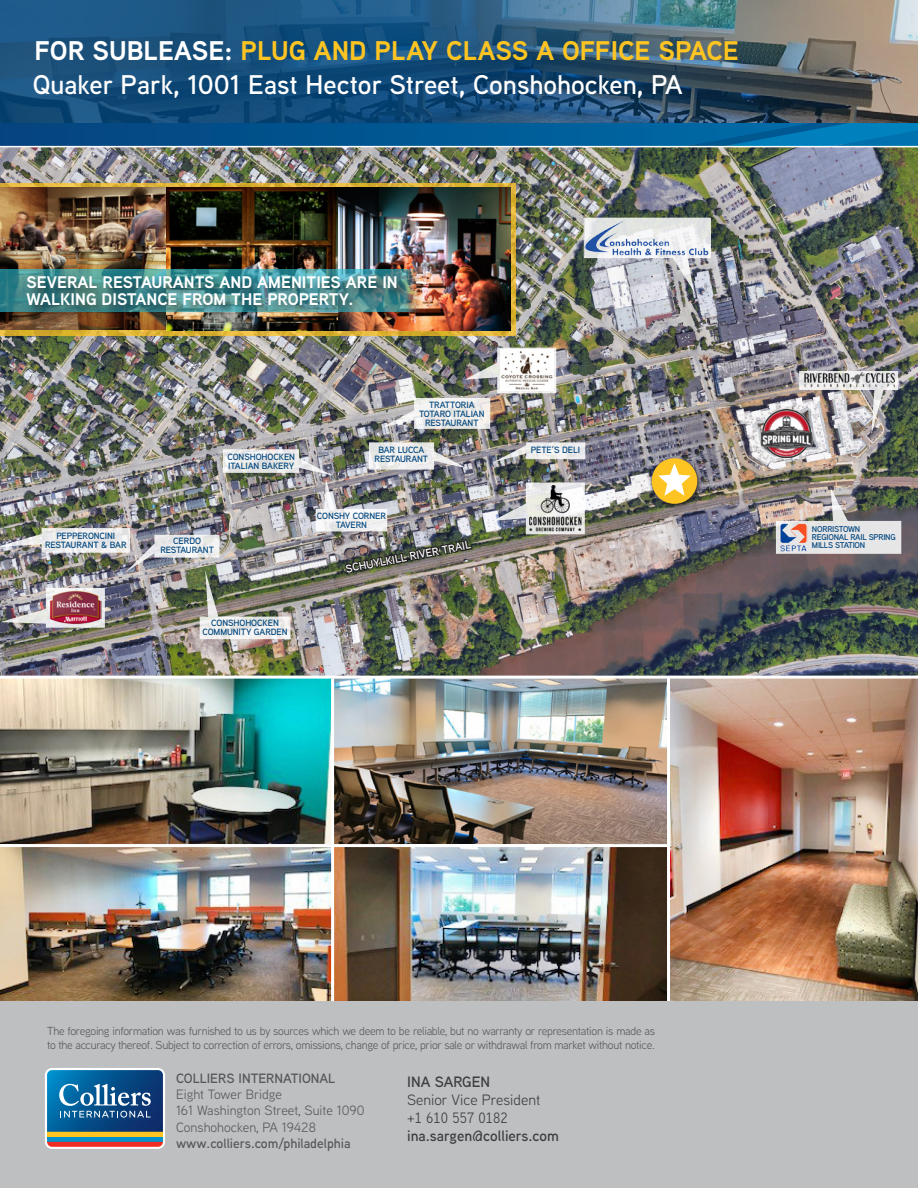
<style>
.page{position:relative;width:918px;height:1188px;background:#fff}
.page>*{position:absolute;margin:0;border:0;box-sizing:border-box;transform-origin:0 0}
.t1{font:600 27px "Aaux Next";color:#fff}
.for_sale___lease{font:700 27px "Aaux Next";color:#fec422}
.for_sale___lease-2{font:700 16.8px/16.8px "Aaux Next";color:#fff}
.Sidebar_Body{font:600 15px "Aaux Next";color:#3e3e3f}
.t2{font:15px "Aaux Next";color:#3e3e3f}
.address{font:13.5px "Aaux Next";color:#57585a}
.address-2{font:600 13.5px "Aaux Next";color:#57585a}
.t3{font:11.7px/14px "Aaux Next";letter-spacing:-.025em;color:#57585a}
.for_sale{font:600 11.1px "Aaux Next";color:#fff}
.t4{font:600 9.15px/9.1px "Aaux Next";letter-spacing:-.01em;color:#00467e;text-align:center}
.t5{font:600 8.4px/8.4px "Aaux Next";letter-spacing:-.03em;color:#00467e}
.s1{color:#fff}
</style>
<div class="page">
<img style="left:0;top:0;width:918px;height:123px">
<img style="left:0;top:147px;width:918px;height:529px">
<div style="left:650px;top:456px;width:53px;height:53px;background:#231f20;opacity:.75"></div>
<div style="left:652px;top:458px;width:45px;height:46px;background:#fec422;border-radius:50%"></div>
<svg style="left:658px;top:463px;width:33px;height:33px"></svg>
<svg style="left:0;top:123px;width:918px;height:23px;background:#025c97"></svg>
<img style="left:0;top:679px;width:667px;height:322px">
<img style="left:670px;top:679px;width:248px;height:322px">
<hr style="left:0;top:844px;width:669px;height:3px;background:#fff">
<hr style="left:331px;top:678px;width:3px;height:335px;background:#fff">
<div style="left:0;top:1001px;width:918px;height:187px;background:#bebfc1"></div>
<svg style="left:45px;top:1068px;width:120px;height:81px;background:#4a7696"></svg>
<img style="left:776px;top:488px;width:125px;height:66px">
<img style="left:779px;top:522px;width:29px;height:29px">
<img style="left:758px;top:407px;width:59px;height:56px">
<svg style="left:584px;top:218px;width:127px;height:73px;background:#b8bac0"></svg>
<img style="left:585px;top:217px;width:125px;height:39px">
<img style="left:799px;top:371px;width:99px;height:64px">
<img style="left:802px;top:372px;width:95px;height:16px">
<img style="left:493px;top:483px;width:33px;height:51px">
<img style="left:526px;top:482px;width:60px;height:52px">
<img style="left:381px;top:348px;width:175px;height:81px">
<img style="left:500px;top:349px;width:54px;height:41px">
<img style="left:0;top:442px;width:474px;height:197px">
<svg style="left:493px;top:442px;width:92px;height:20px"></svg>
<svg style="left:0;top:183px;width:515px;height:153px;background:#c69f33"></svg>
<img style="left:0;top:188px;width:510px;height:142px">
<img style="left:0;top:269px;width:424px;height:42px">
<div style="left:25px;top:274px;width:386px;height:45px;background:#231f20;opacity:.75"></div>
<p class="for_sale___lease" style="left:34px;top:32px;width:706px"><span class="s1">FOR SUBLEASE:</span> PLUG AND PLAY CLASS A OFFICE SPACE</p>
<p class="t1" style="left:33px;top:66px;width:651px">Quaker Park, 1001 East Hector Street, Conshohocken, PA</p>
<p class="for_sale___lease-2" style="left:26px;top:273px;width:373px">SEVERAL RESTAURANTS AND AMENITIES ARE IN<br>WALKING DISTANCE FROM THE PROPERTY.</p>
<p class="t4" style="left:419px;top:400px;width:67px">TRATTORIA<br>TOTARO ITALIAN<br>RESTAURANT</p>
<p class="t4" style="left:56px;top:531px;width:61px">PEPPERONCINI</p>
<p class="t4" style="left:45px;top:540px;width:83px">RESTAURANT &amp; BAR</p>
<p class="t4" style="left:227px;top:452px;width:69px;text-align:left">CONSHOHOCKEN<br>ITALIAN BAKERY</p>
<p class="t4" style="left:173px;top:536px;width:29px">CERDO</p>
<p class="t4" style="left:160px;top:545px;width:55px">RESTAURANT</p>
<p class="t4" style="left:203px;top:618px;width:87px">CONSHOHOCKEN<br>COMMUNITY GARDEN</p>
<p class="t4" style="left:378px;top:445px;width:47px">BAR LUCCA</p>
<p class="t4" style="left:375px;top:454px;width:55px">RESTAURANT</p>
<p class="t4" style="left:317px;top:511px;width:71px">CONSHY CORNER<br>TAVERN</p>
<p class="for_sale" style="left:344px;top:561px;width:129px;rotate:-11deg">SCHUYLKILL RIVER TRAIL</p>
<p class="t4" style="left:531px;top:445px;width:51px">PETE’S DELI</p>
<p class="t5" style="left:812px;top:524px;width:85px">NORRISTOWN<br>REGIONAL RAIL SPRING<br>MILLS STATION</p>
<p class="t3" style="left:47px;top:1024px;width:609px">The foregoing information was furnished to us by sources which we deem to be reliable, but no warranty or representation is made as to the accuracy thereof. Subject to correction of errors, omissions, change of price, prior sale or withdrawal from market without notice.</p>
<p class="Sidebar_Body" style="left:407px;top:1071px;width:84px">INA SARGEN</p>
<p class="t2" style="left:407px;top:1090px;width:135px">Senior Vice President</p>
<p class="t2" style="left:407px;top:1108px;width:102px">+1 610 557 0182</p>
<p class="Sidebar_Body" style="left:407px;top:1125px;width:153px">ina.sargen@colliers.com</p>
<p class="address-2" style="left:176px;top:1069px;width:161px">COLLIERS INTERNATIONAL</p>
<p class="address" style="left:176px;top:1086px;width:108px">Eight Tower Bridge</p>
<p class="address" style="left:176px;top:1102px;width:190px">161 Washington Street, Suite 1090</p>
<p class="address" style="left:176px;top:1118px;width:142px">Conshohocken, PA 19428</p>
<p class="address-2" style="left:176px;top:1134px;width:176px">www.colliers.com/philadelphia</p>
</div>
